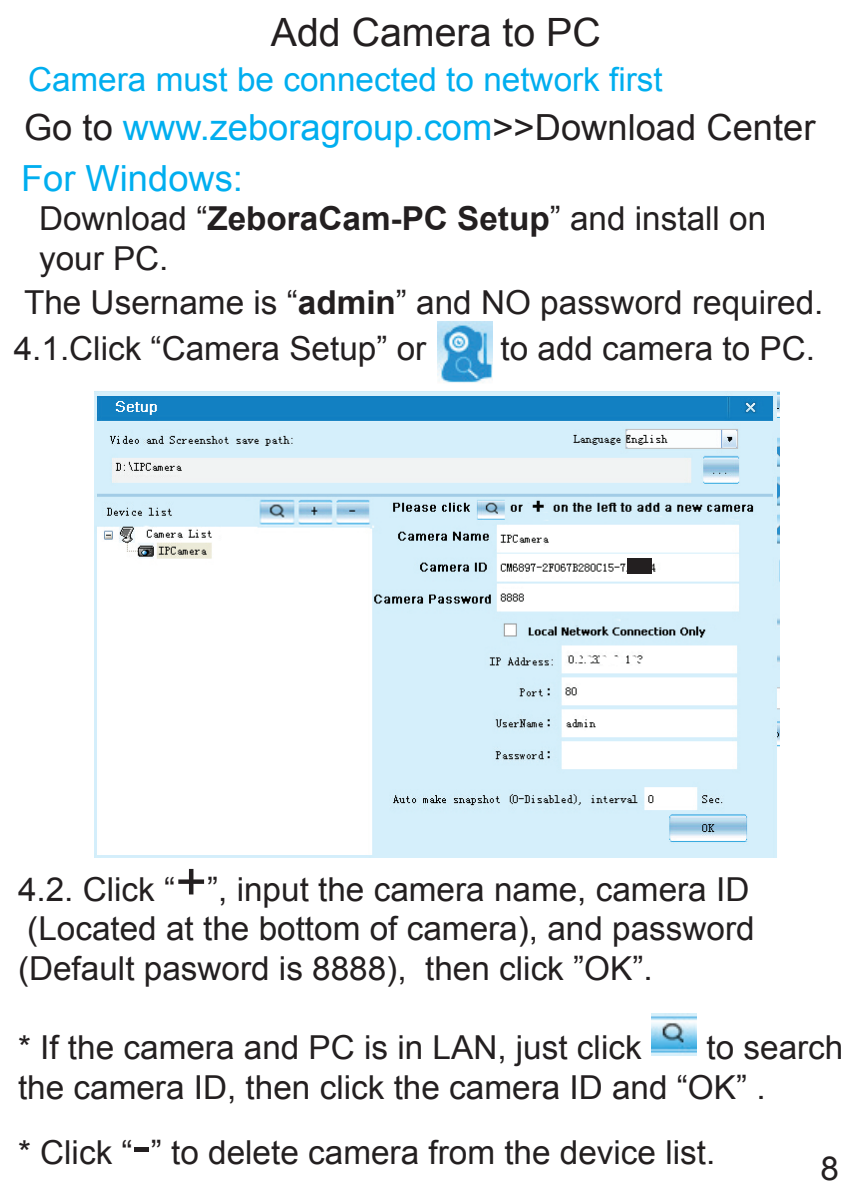
<style>
.page{position:relative;width:851px;height:1191px;background:#fff}
.page>*{position:absolute;margin:0;border:0;box-sizing:border-box;transform-origin:0 0}
.t1{font:39px "Arial";color:#231f20}
.t2{font:36px/51px "Arial";color:#00aeef}
.t3{font:33px/39.6px "Arial";color:#231f20}
.t4{font:33px "Arial";color:#00aeef}
.s1{color:#231f20}
.s2{font-weight:700}
.s3{font-size:54px}
</style>
<div class="page">
<img style="left:651px;top:1013px;width:45px;height:42px">
<img style="left:437px;top:322px;width:55px;height:61px">
<img style="left:94px;top:391px;width:685px;height:466px">
<div style="left:627px;top:558px;width:24px;height:16px;background:#231f20"></div>
<p class="t1" style="left:271px;top:7px;width:331px">Add Camera to PC</p>
<p class="t4" style="left:28px;top:58px;width:636px">Camera must be connected to network first</p>
<p class="t2" style="left:21px;top:102px;width:795px"><span class="s1">Go to</span> www.zeboragroup.com<span class="s1">&gt;&gt;Download Center<br></span>For Windows:</p>
<p class="t3" style="left:39px;top:199px;width:728px">Download “<span class="s2">ZeboraCam-PC Setup</span>” and install on your PC.</p>
<p class="t3" style="left:24px;top:283px;width:800px">The Username is “<span class="s2">admin</span>” and NO password required.</p>
<p class="t3" style="left:14px;top:328px;width:414px">4.1.Click “Camera Setup” or</p>
<p class="t3" style="left:500px;top:328px;width:316px">to add camera to PC.</p>
<p class="t3" style="left:18px;top:869px;width:738px">4.2. Click “<span class="s3">+</span>”, input the camera name, camera ID (Located at the bottom of camera), and password (Default pasword is 8888), then click ”OK”.</p>
<p class="t3" style="left:18px;top:1028px;width:625px">* If the camera and PC is in LAN, just click</p>
<p class="t3" style="left:18px;top:1028px;width:826px;text-indent:688px">to search the camera ID, then click the camera ID and “OK” .</p>
<p class="t3" style="left:18px;top:1132px;width:698px">* Click “<span class="s3">-</span>” to delete camera from the device list.</p>
<p class="t3" style="left:820px;top:1149px;width:20px">8</p>
</div>
